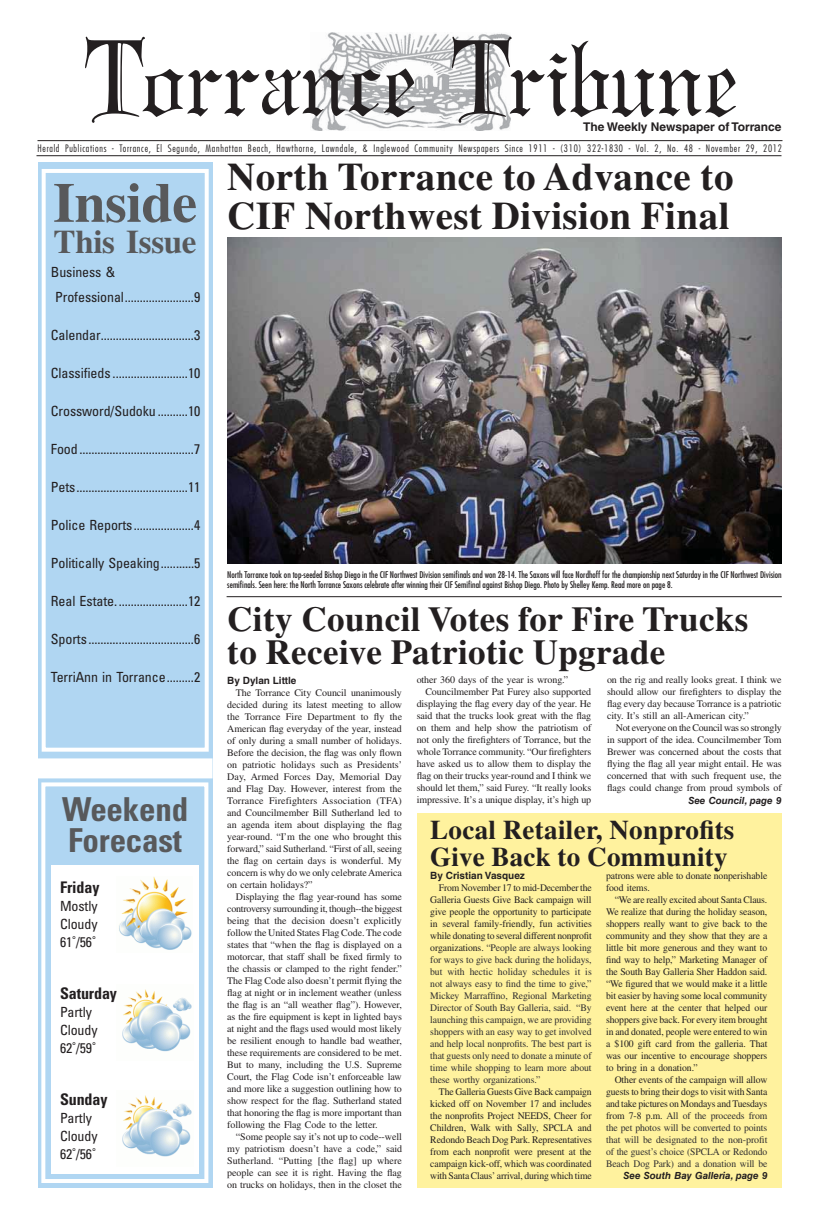
<style>
.page{position:relative;width:819px;height:1224px;background:#fff}
.page>*{position:absolute;margin:0;border:0;box-sizing:border-box;transform-origin:0 0}
.t1{font:700 56px "Times LT Std";letter-spacing:-.01em;color:#58595b}
.t2{font:700 39px/39px "Times LT Std";letter-spacing:.01em;color:#231f20}
.t3{font:700 35px/33px "Times LT Std";letter-spacing:.01em;color:#231f20}
.t4{font:700 condensed 33px/31px "Univers LT Std";letter-spacing:-.005em;color:#58595b}
.t5{font:700 33px "Times LT Std";letter-spacing:-.01em;color:#58595b}
.t6{font:700 27px/27px "Times LT Std";letter-spacing:.01em;color:#231f20}
.t7{font:700 condensed 16px "Univers LT Std";letter-spacing:-.005em;color:#231f20}
.t8{font:condensed 14px/18px "Univers LT Std";letter-spacing:-.005em;color:#231f20}
.t9{font:700 12px "Helvetica LT Std";color:#231f20}
.t10{font:10px/12px "Times LT Std";letter-spacing:-.01em;color:#231f20;text-align:justify}
.t11{font:10px/12px "Times LT Std";letter-spacing:-.01em;color:#312f30;text-align:justify}
.t12{font:300 condensed 10px "Futura Std";letter-spacing:.075em;color:#231f20}
.t13{font:700 10px "Helvetica LT Std";color:#231f20}
.t14{font:italic 700 9.8px "Helvetica LT Std";color:#231f20}
.t15{font:condensed 9px/9.5px "Futura Std";color:#231f20}
.s1{color:#231f20}
</style>
<div class="page">
<img style="left:311px;top:33px;width:200px;height:98px">
<hr style="left:36px;top:155px;width:746px;height:1px;background:#231f20">
<hr style="left:37px;top:140px;width:745px;height:1px;background:#231f20">
<svg style="left:85px;top:37px;width:651px;height:86px"></svg>
<hr style="left:227px;top:596px;width:555px;height:1px;background:#231f20">
<div style="left:38px;top:162px;width:174px;height:1026px;background:#b0d6f2"></div>
<div style="left:42px;top:169px;width:167px;height:583px;border:4px solid #fff"></div>
<div style="left:37px;top:758px;width:176px;height:20px;background:#fff"></div>
<div style="left:41px;top:782px;width:167px;height:401px;border:4px solid #fff"></div>
<div style="left:51px;top:865px;width:148px;height:309px;background:#fff"></div>
<img style="left:227px;top:238px;width:555px;height:326px">
<div style="left:417px;top:814px;width:365px;height:374px;background:#fff29e"></div>
<img style="left:122px;top:989px;width:70px;height:63px">
<img style="left:122px;top:1095px;width:70px;height:62px">
<img style="left:119px;top:876px;width:73px;height:74px">
<p class="t9" style="left:583px;top:122px;width:200px">The Weekly Newspaper of Torrance</p>
<p class="t12" style="left:37px;top:144px;width:746px">Herald Publications - Torrance, El Segundo, Manhattan Beach, Hawthorne, Lawndale, &amp; Inglewood Community Newspapers Since 1911 - (310) 322-1830 - Vol. 2, No. 48 - November 29, 2012</p>
<h1 class="t1" style="left:53px;top:181px;width:146px">Inside</h1>
<h3 class="t5" style="left:54px;top:229px;width:145px">This Issue</h3>
<h2 class="t2" style="left:227px;top:162px;width:508px">North Torrance to Advance to<br>CIF Northwest Division Final</h2>
<h3 class="t8" style="left:55px;top:261px;width:147px;line-height:25px;text-indent:-4px">Business &amp;<br>Professional .......................9</h3>
<h3 class="t8" style="left:51px;top:327px;width:151px">Calendar...............................3</h3>
<h3 class="t8" style="left:51px;top:365px;width:151px">Classifieds .........................10</h3>
<h3 class="t8" style="left:51px;top:403px;width:151px">Crossword/Sudoku ..........10</h3>
<h3 class="t8" style="left:51px;top:441px;width:151px">Food ......................................7</h3>
<h3 class="t8" style="left:51px;top:479px;width:151px">Pets .....................................11</h3>
<h3 class="t8" style="left:51px;top:517px;width:151px">Police Reports ....................4</h3>
<h3 class="t8" style="left:51px;top:555px;width:151px">Politically Speaking ...........5</h3>
<h3 class="t8" style="left:51px;top:593px;width:151px">Real Estate. .......................12</h3>
<h3 class="t8" style="left:51px;top:631px;width:151px">Sports ...................................6</h3>
<h3 class="t8" style="left:51px;top:669px;width:151px">TerriAnn in Torrance .........2</h3>
<h3 class="t4" style="left:62px;top:795px;width:128px">Weekend<br>Forecast</h3>
<h3 class="t7" style="left:60px;top:880px;width:41px">Friday</h3>
<h3 class="t8" style="left:60px;top:898px;width:39px;text-align:justify">Mostly Cloudy 61˚/56˚</h3>
<h3 class="t7" style="left:60px;top:986px;width:58px">Saturday</h3>
<h3 class="t8" style="left:60px;top:1004px;width:39px">Partly<br>Cloudy<br>62˚/59˚</h3>
<h3 class="t7" style="left:60px;top:1092px;width:49px">Sunday</h3>
<h3 class="t8" style="left:60px;top:1110px;width:39px">Partly<br>Cloudy<br>62˚/56˚</h3>
<p class="t15" style="left:227px;top:571px;width:556px">North Torrance took on top-seeded Bishop Diego in the CIF Northwest Division semifinals and won 28-14. The Saxons will face Nordhoff for the championship next Saturday in the CIF Northwest Division semifinals. Seen here: the North Torrance Saxons celebrate after winning their CIF Semifinal against Bishop Diego. Photo by Shelley Kemp. Read more on page 8.</p>
<h3 class="t3" style="left:227px;top:606px;width:523px">City Council Votes for Fire Trucks to Receive Patriotic Upgrade</h3>
<p class="t13" style="left:227px;top:677px;width:71px">By Dylan Little</p>
<p class="t10" style="left:227px;top:687px;width:176px;text-indent:9px">The Torrance City Council unanimously decided during its latest meeting to allow the Torrance Fire Department to fly the American flag everyday of the year, instead of only during a small number of holidays.<br>Before the decision, the flag was only flown on patriotic holidays such as Presidents’ Day, Armed Forces Day, Memorial Day and Flag Day. However, interest from the Torrance Firefighters Association (TFA) and Councilmember Bill Sutherland led to an agenda item about displaying the flag year-round. “I’m the one who brought this forward,” said Sutherland. “First of all, seeing the flag on certain days is wonderful. My concern is why do we only celebrate America on certain holidays?”</p>
<p class="t10" style="left:227px;top:891px;width:176px;text-indent:9px">Displaying the flag year-round has some controversy surrounding it, though--the biggest being that the decision doesn’t explicitly follow the United States Flag Code. The code states that “when the flag is displayed on a motorcar, that staff shall be fixed firmly to the chassis or clamped to the right fender.” The Flag Code also doesn’t permit flying the flag at night or in inclement weather (unless the flag is an “all weather flag”). However, as the fire equipment is kept in lighted bays at night and the flags used would most likely be resilient enough to handle bad weather, these requirements are considered to be met.<br>But to many, including the U.S. Supreme Court, the Flag Code isn’t enforceable law and more like a suggestion outlining how to show respect for the flag. Sutherland stated that honoring the flag is more important than following the Flag Code to the letter.</p>
<p class="t10" style="left:227px;top:1131px;width:176px;text-indent:9px">“Some people say it’s not up to code--well my patriotism doesn’t have a code,” said Sutherland. “Putting [the flag] up where people can see it is right. Having the flag on trucks on holidays, then in the closet the</p>
<p class="t10" style="left:417px;top:675px;width:153px">other 360 days of the year is wrong.”</p>
<p class="t10" style="left:425px;top:687px;width:167px">Councilmember Pat Furey also supported</p>
<p class="t10" style="left:417px;top:699px;width:176px">displaying the flag every day of the year. He</p>
<p class="t10" style="left:417px;top:711px;width:176px">said that the trucks look great with the flag</p>
<p class="t10" style="left:417px;top:723px;width:176px">on them and help show the patriotism of</p>
<p class="t10" style="left:417px;top:735px;width:176px">not only the firefighters of Torrance, but the</p>
<p class="t10" style="left:417px;top:747px;width:176px">whole Torrance community. “Our firefighters</p>
<p class="t10" style="left:417px;top:759px;width:176px">have asked us to allow them to display the</p>
<p class="t10" style="left:417px;top:771px;width:176px">flag on their trucks year-round and I think we</p>
<p class="t10" style="left:417px;top:783px;width:176px">should let them,” said Furey. “It really looks</p>
<p class="t10" style="left:417px;top:795px;width:176px">impressive. It’s a unique display, it’s high up</p>
<p class="t10" style="left:607px;top:675px;width:176px">on the rig and really looks great. I think we should allow our firefighters to display the flag every day because Torrance is a patriotic city. It’s still an all-American city.”</p>
<p class="t10" style="left:607px;top:723px;width:176px;text-indent:9px">Not everyone on the Council was so strongly in support of the idea. Councilmember Tom Brewer was concerned about the costs that flying the flag all year might entail. He was concerned that with such frequent use, the flags could change from proud symbols of</p>
<h3 class="t6" style="left:430px;top:819px;width:306px">Local Retailer, Nonprofits<br>Give Back to Community</h3>
<p class="t13" style="left:430px;top:872px;width:96px">By Cristian Vasquez</p>
<p class="t11" style="left:430px;top:883px;width:163px;text-indent:9px"><span class="s1">From November 17 to mid-December the Galleria Guests Give Back campaign will give people the opportunity to participate in several family-friendly, fun activities while donating to several different nonprofit organizations.</span> “People are always looking for ways to give back during the holidays, but with hectic holiday schedules it is not always easy to find the time to give,” Mickey Marraffino, Regional Marketing Director of South Bay Galleria, said. “By launching this campaign, we are providing shoppers with an easy way to get involved and help local nonprofits. The best part is that guests only need to donate a minute of time while shopping to learn more about these worthy organizations.”</p>
<p class="t10" style="left:430px;top:1087px;width:163px;text-indent:9px">The Galleria Guests Give Back campaign kicked off on November 17 and includes the nonprofits Project NEEDS, Cheer for Children, Walk with Sally, SPCLA and Redondo Beach Dog Park. Representatives from each nonprofit were present at the campaign kick-off, which was coordinated with Santa Claus’ arrival, during which time</p>
<p class="t14" style="left:688px;top:797px;width:94px">See Council, page 9</p>
<p class="t10" style="left:606px;top:871px;width:163px">patrons were able to donate nonperishable food items.</p>
<p class="t10" style="left:606px;top:895px;width:163px;text-indent:9px">“We are really excited about Santa Claus.<br>We realize that during the holiday season, shoppers really want to give back to the community and they show that they are a little bit more generous and they want to find way to help,” Marketing Manager of the South Bay Galleria Sher Haddon said. “We figured that we would make it a little bit easier by having some local community event here at the center that helped our shoppers give back. For every item brought in and donated, people were entered to win a $100 gift card from the galleria. That was our incentive to encourage shoppers to bring in a donation.”</p>
<p class="t11" style="left:606px;top:1075px;width:163px;text-indent:9px"><span class="s1">Other events of the campaign will allow guests to bring their dogs to visit with Santa and take pictures on Mondays and Tuesdays from 7-8 p.m.</span> All of the proceeds from the pet photos will be converted to points that will be designated to the non-profit of the guest’s choice (SPCLA or Redondo Beach Dog Park) and a donation will be</p>
<p class="t14" style="left:624px;top:1172px;width:145px">See South Bay Galleria, page 9</p>
</div>
